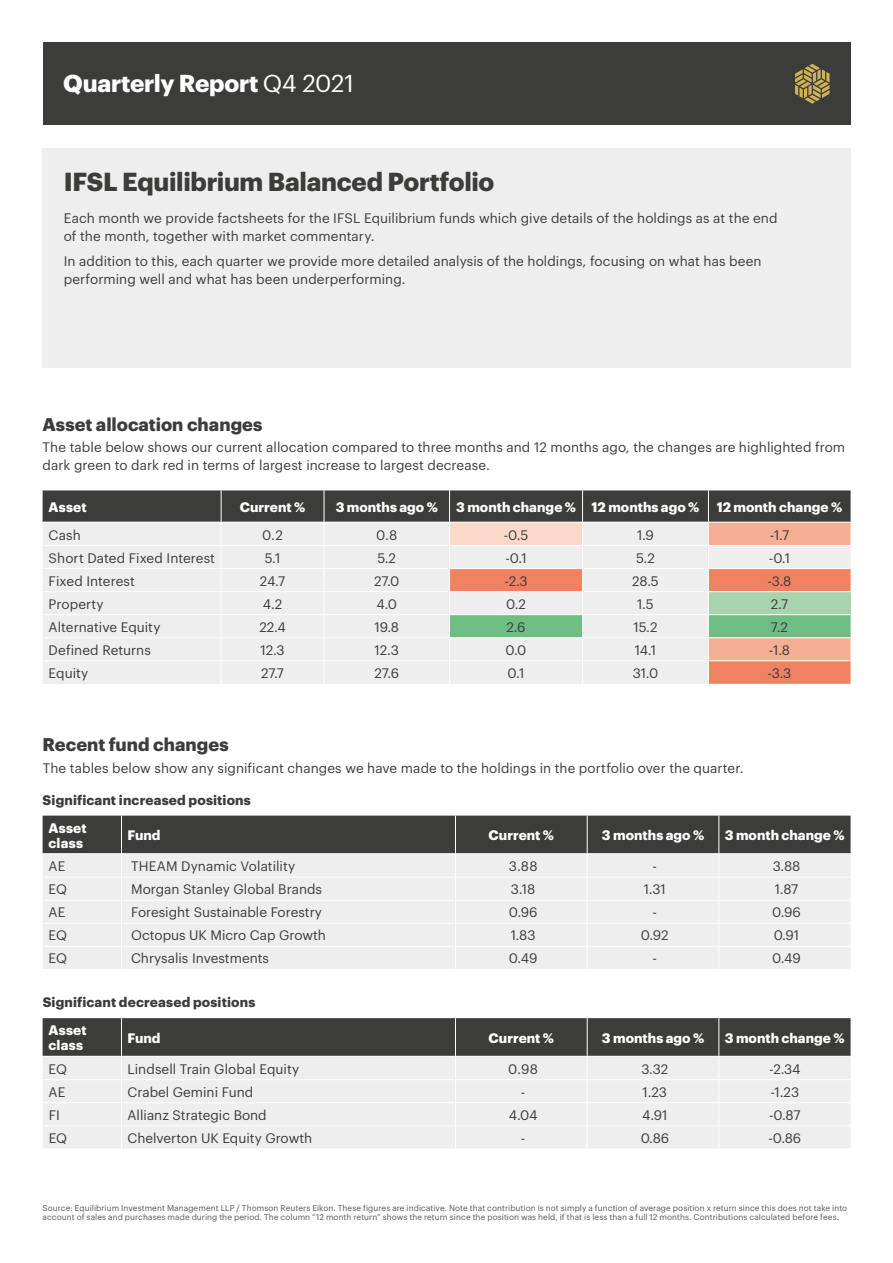
<style>
.page{position:relative;width:893px;height:1263px;background:#fff}
.page>*{position:absolute;margin:0;border:0;box-sizing:border-box;transform-origin:0 0}
.t1{font:700 25.5px "Graphik";letter-spacing:-.01em;color:#3c3c3b}
.t2{font:700 24px "Graphik";letter-spacing:-.01em;color:#fff}
.t3{font:700 18px "Graphik";color:#3c3c3b}
.t4{font:13.5px/18px "Graphik";color:#3c3c3b}
.t5{font:700 13.5px/15px "Graphik";letter-spacing:.005em;color:#fff}
.t6{font:700 13.5px "Graphik";letter-spacing:.01em;color:#3c3c3b}
.t7{font:8.25px/9.9px "Graphik";letter-spacing:.01em;color:#575756}
.s1{font-weight:400}
</style>
<div class="page">
<div style="left:43px;top:149px;width:807px;height:219px;background:#eee"></div>
<svg style="left:43px;top:1018px;width:807px;height:130px;background:#bbb"></svg>
<svg style="left:43px;top:816px;width:807px;height:153px;background:#c3c3c3"></svg>
<svg style="left:43px;top:490px;width:807px;height:194px;background:#ccc6c0"></svg>
<div style="left:43px;top:43px;width:807px;height:82px;background:#3c3c3b"></div>
<svg style="left:795px;top:64px;width:35px;height:40px"></svg>
<h2 class="t2" style="left:63px;top:65px;width:292px">Quarterly Report <span class="s1">Q4 2021</span></h2>
<h1 class="t1" style="left:64px;top:162px;width:432px">IFSL Equilibrium Balanced Portfolio</h1>
<p class="t4" style="left:64px;top:208px;width:715px">Each month we provide factsheets for the IFSL Equilibrium funds which give details of the holdings as at the end of the month, together with market commentary.</p>
<p class="t4" style="left:64px;top:251px;width:699px">In addition to this, each quarter we provide more detailed analysis of the holdings, focusing on what has been performing well and what has been underperforming.</p>
<h3 class="t3" style="left:43px;top:410px;width:221px">Asset allocation changes</h3>
<p class="t4" style="left:43px;top:437px;width:804px">The table below shows our current allocation compared to three months and 12 months ago, the changes are highlighted from dark green to dark red in terms of largest increase to largest decrease.</p>
<p class="t5" style="left:49px;top:498px;width:39px">Asset</p>
<p class="t5" style="left:240px;top:498px;width:67px">Current %</p>
<p class="t5" style="left:336px;top:498px;width:104px">3 months ago %</p>
<p class="t5" style="left:456px;top:498px;width:245px">3 month change % 12 months ago %</p>
<p class="t5" style="left:717px;top:498px;width:127px">12 month change %</p>
<p class="t4" style="left:49px;top:524px;width:34px">Cash</p>
<p class="t4" style="left:262px;top:524px;width:22px">0.2</p>
<p class="t4" style="left:376px;top:524px;width:23px">0.8</p>
<p class="t4" style="left:504px;top:524px;width:26px">-0.5</p>
<p class="t4" style="left:637px;top:524px;width:18px">1.9</p>
<p class="t4" style="left:770px;top:524px;width:21px">-1.7</p>
<p class="t4" style="left:49px;top:548px;width:168px">Short Dated Fixed Interest</p>
<p class="t4" style="left:265px;top:548px;width:17px">5.1</p>
<p class="t4" style="left:377px;top:548px;width:20px">5.2</p>
<p class="t4" style="left:505px;top:548px;width:23px">-0.1</p>
<p class="t4" style="left:636px;top:548px;width:20px">5.2</p>
<p class="t4" style="left:769px;top:548px;width:23px">-0.1</p>
<p class="t4" style="left:49px;top:571px;width:88px">Fixed Interest</p>
<p class="t4" style="left:260px;top:571px;width:27px">24.7</p>
<p class="t4" style="left:374px;top:571px;width:27px">27.0</p>
<p class="t4" style="left:504px;top:571px;width:25px">-2.3</p>
<p class="t4" style="left:632px;top:571px;width:28px">28.5</p>
<p class="t4" style="left:768px;top:571px;width:25px">-3.8</p>
<p class="t4" style="left:49px;top:594px;width:57px">Property</p>
<p class="t4" style="left:263px;top:594px;width:21px">4.2</p>
<p class="t4" style="left:376px;top:594px;width:22px">4.0</p>
<p class="t4" style="left:506px;top:594px;width:21px">0.2</p>
<p class="t4" style="left:637px;top:594px;width:18px">1.5</p>
<p class="t4" style="left:771px;top:594px;width:19px">2.7</p>
<p class="t4" style="left:49px;top:617px;width:113px">Alternative Equity</p>
<p class="t4" style="left:259px;top:617px;width:28px">22.4</p>
<p class="t4" style="left:374px;top:617px;width:26px">19.8</p>
<p class="t4" style="left:507px;top:617px;width:20px">2.6</p>
<p class="t4" style="left:633px;top:617px;width:26px">15.2</p>
<p class="t4" style="left:771px;top:617px;width:19px">7.2</p>
<p class="t4" style="left:49px;top:640px;width:104px">Defined Returns</p>
<p class="t4" style="left:260px;top:640px;width:26px">12.3</p>
<p class="t4" style="left:375px;top:640px;width:26px">12.3</p>
<p class="t4" style="left:506px;top:640px;width:22px">0.0</p>
<p class="t4" style="left:635px;top:640px;width:23px">14.1</p>
<p class="t4" style="left:769px;top:640px;width:23px">-1.8</p>
<p class="t4" style="left:49px;top:663px;width:41px">Equity</p>
<p class="t4" style="left:261px;top:663px;width:25px">27.7</p>
<p class="t4" style="left:374px;top:663px;width:26px">27.6</p>
<p class="t4" style="left:508px;top:663px;width:18px">0.1</p>
<p class="t4" style="left:633px;top:663px;width:27px">31.0</p>
<p class="t4" style="left:768px;top:663px;width:25px">-3.3</p>
<h3 class="t3" style="left:43px;top:730px;width:187px">Recent fund changes</h3>
<p class="t4" style="left:43px;top:758px;width:702px">The tables below show any significant changes we have made to the holdings in the portfolio over the quarter.</p>
<p class="t6" style="left:43px;top:789px;width:210px">Significant increased positions</p>
<p class="t5" style="left:49px;top:819px;width:39px">Asset class</p>
<p class="t5" style="left:128px;top:827px;width:35px">Fund</p>
<p class="t5" style="left:489px;top:827px;width:67px">Current %</p>
<p class="t5" style="left:602px;top:827px;width:104px">3 months ago %</p>
<p class="t5" style="left:725px;top:827px;width:121px">3 month change %</p>
<p class="t4" style="left:49px;top:856px;width:18px">AE</p>
<p class="t4" style="left:131px;top:856px;width:166px">THEAM Dynamic Volatility</p>
<p class="t4" style="left:509px;top:856px;width:30px">3.88</p>
<p class="t4" style="left:653px;top:856px;width:6px">-</p>
<p class="t4" style="left:773px;top:856px;width:29px">3.88</p>
<p class="t4" style="left:49px;top:879px;width:20px">EQ</p>
<p class="t4" style="left:131px;top:879px;width:192px">Morgan Stanley Global Brands</p>
<p class="t4" style="left:511px;top:879px;width:26px">3.18</p>
<p class="t4" style="left:644px;top:879px;width:24px">1.31</p>
<p class="t4" style="left:775px;top:879px;width:25px">1.87</p>
<p class="t4" style="left:49px;top:902px;width:18px">AE</p>
<p class="t4" style="left:131px;top:902px;width:192px">Foresight Sustainable Forestry</p>
<p class="t4" style="left:509px;top:902px;width:30px">0.96</p>
<p class="t4" style="left:653px;top:902px;width:6px">-</p>
<p class="t4" style="left:772px;top:902px;width:30px">0.96</p>
<p class="t4" style="left:49px;top:925px;width:20px">EQ</p>
<p class="t4" style="left:131px;top:925px;width:196px">Octopus UK Micro Cap Growth</p>
<p class="t4" style="left:511px;top:925px;width:26px">1.83</p>
<p class="t4" style="left:641px;top:925px;width:29px">0.92</p>
<p class="t4" style="left:774px;top:925px;width:27px">0.91</p>
<p class="t4" style="left:49px;top:948px;width:20px">EQ</p>
<p class="t4" style="left:131px;top:948px;width:139px">Chrysalis Investments</p>
<p class="t4" style="left:509px;top:948px;width:30px">0.49</p>
<p class="t4" style="left:653px;top:948px;width:6px">-</p>
<p class="t4" style="left:772px;top:948px;width:30px">0.49</p>
<p class="t6" style="left:43px;top:992px;width:214px">Significant decreased positions</p>
<p class="t5" style="left:49px;top:1022px;width:39px">Asset class</p>
<p class="t5" style="left:128px;top:1029px;width:35px">Fund</p>
<p class="t5" style="left:489px;top:1029px;width:67px">Current %</p>
<p class="t5" style="left:602px;top:1029px;width:104px">3 months ago %</p>
<p class="t5" style="left:725px;top:1029px;width:121px">3 month change %</p>
<p class="t4" style="left:49px;top:1059px;width:20px">EQ</p>
<p class="t4" style="left:128px;top:1059px;width:173px">Lindsell Train Global Equity</p>
<p class="t4" style="left:508px;top:1059px;width:31px">0.98</p>
<p class="t4" style="left:641px;top:1059px;width:28px">3.32</p>
<p class="t4" style="left:769px;top:1059px;width:33px">-2.34</p>
<p class="t4" style="left:49px;top:1082px;width:18px">AE</p>
<p class="t4" style="left:128px;top:1082px;width:127px">Crabel Gemini Fund</p>
<p class="t4" style="left:521px;top:1082px;width:6px">-</p>
<p class="t4" style="left:643px;top:1082px;width:26px">1.23</p>
<p class="t4" style="left:770px;top:1082px;width:30px">-1.23</p>
<p class="t4" style="left:49px;top:1105px;width:13px">FI</p>
<p class="t4" style="left:128px;top:1105px;width:141px">Allianz Strategic Bond</p>
<p class="t4" style="left:509px;top:1105px;width:30px">4.04</p>
<p class="t4" style="left:642px;top:1105px;width:27px">4.91</p>
<p class="t4" style="left:769px;top:1105px;width:33px">-0.87</p>
<p class="t4" style="left:49px;top:1128px;width:20px">EQ</p>
<p class="t4" style="left:128px;top:1128px;width:186px">Chelverton UK Equity Growth</p>
<p class="t4" style="left:521px;top:1128px;width:6px">-</p>
<p class="t4" style="left:641px;top:1128px;width:30px">0.86</p>
<p class="t4" style="left:768px;top:1128px;width:34px">-0.86</p>
<p class="t7" style="left:43px;top:1202px;width:806px">Source: Equilibrium Investment Management LLP / Thomson Reuters Eikon. These figures are indicative. Note that contribution is not simply a function of average position x return since this does not take into account of sales and purchases made during the period. The column “12 month return” shows the return since the position was held, if that is less than a full 12 months. Contributions calculated before fees.</p>
</div>
